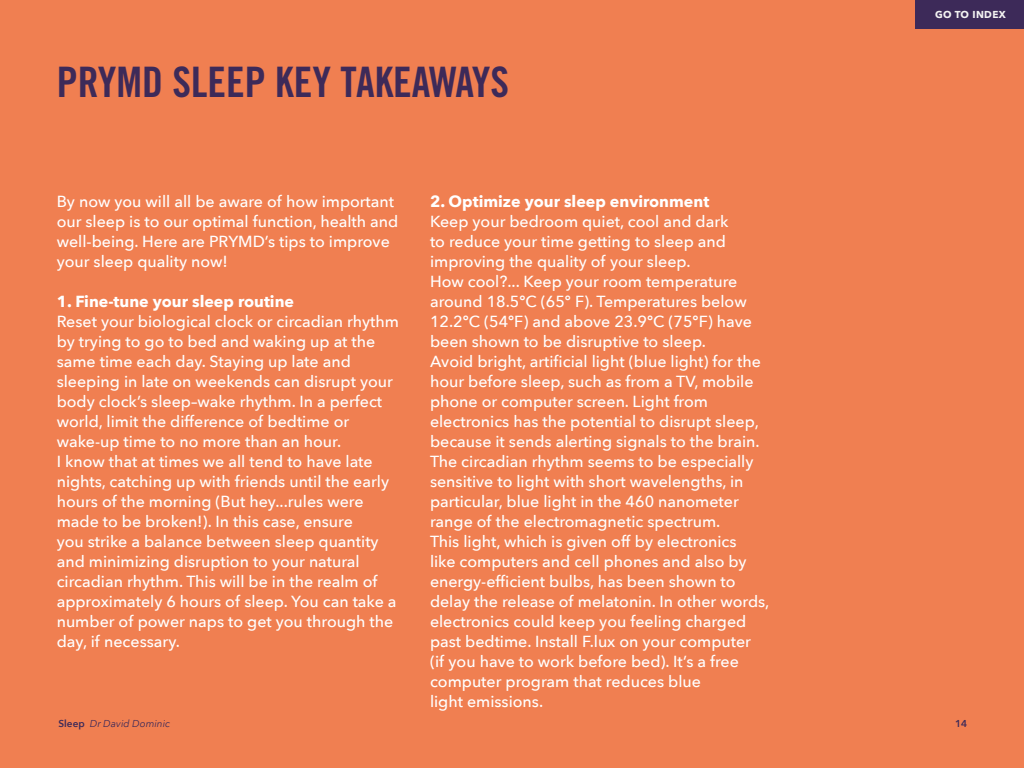
<style>
.page{position:relative;width:1024px;height:768px;background:#f07f51}
.page>*{position:absolute;margin:0;border:0;box-sizing:border-box;transform-origin:0 0}
.t1{font:42px "Trade Gothic LT Std Bd Cn 20";color:#3d2a59}
.t2{font:500 16px/20px "Avenir Next";color:#fff}
.t3{font:700 16px "Avenir Next";color:#fff}
.t4{font:italic 10px "Avenir Next";color:#3d2a59}
.t5{font:700 10px "Avenir Next LT Pro";letter-spacing:.04em;color:#f3f2f2}
.t6{font:600 10px "Avenir Next";color:#3d2a59}
.s1{font-weight:600;font-style:normal}
</style>
<div class="page">
<div style="left:915px;top:0;width:109px;height:29px;background:#3d2a59"></div>
<h1 class="t1" style="left:57px;top:56px;width:454px">PRYMD SLEEP KEY TAKEAWAYS</h1>
<p class="t2" style="left:57px;top:192px;width:343px">By now you will all be aware of how important our sleep is to our optimal function, health and well-being. Here are PRYMD’s tips to improve your sleep quality now!</p>
<p class="t3" style="left:57px;top:291px;width:239px">1. Fine-tune your sleep routine</p>
<p class="t2" style="left:57px;top:312px;width:344px">Reset your biological clock or circadian rhythm by trying to go to bed and waking up at the same time each day. Staying up late and sleeping in late on weekends can disrupt your body clock’s sleep–wake rhythm. In a perfect world, limit the difference of bedtime or wake-up time to no more than an hour.<br>I know that at times we all tend to have late nights, catching up with friends until the early hours of the morning (But hey...rules were made to be broken!). In this case, ensure<br>you strike a balance between sleep quantity and minimizing disruption to your natural circadian rhythm. This will be in the realm of approximately 6 hours of sleep. You can take a number of power naps to get you through the day, if necessary.</p>
<p class="t4" style="left:59px;top:717px;width:113px"><span class="s1">Sleep</span> Dr David Dominic</p>
<p class="t3" style="left:430px;top:191px;width:281px">2. Optimize your sleep environment</p>
<p class="t2" style="left:430px;top:212px;width:341px">Keep your bedroom quiet, cool and dark<br>to reduce your time getting to sleep and improving the quality of your sleep.<br>How cool?... Keep your room temperature around 18.5ºC (65º F). Temperatures below 12.2ºC (54ºF) and above 23.9ºC (75ºF) have been shown to be disruptive to sleep.<br>Avoid bright, artificial light (blue light) for the hour before sleep, such as from a TV, mobile phone or computer screen. Light from electronics has the potential to disrupt sleep, because it sends alerting signals to the brain.<br>The circadian rhythm seems to be especially sensitive to light with short wavelengths, in particular, blue light in the 460 nanometer range of the electromagnetic spectrum.<br>This light, which is given off by electronics<br>like computers and cell phones and also by energy-efficient bulbs, has been shown to delay the release of melatonin. In other words, electronics could keep you feeling charged past bedtime. Install F.lux on your computer<br>(if you have to work before bed). It’s a free computer program that reduces blue<br>light emissions.</p>
<p class="t5" style="left:935px;top:8px;width:72px">GO TO INDEX</p>
<p class="t6" style="left:955px;top:717px;width:14px">14</p>
</div>
